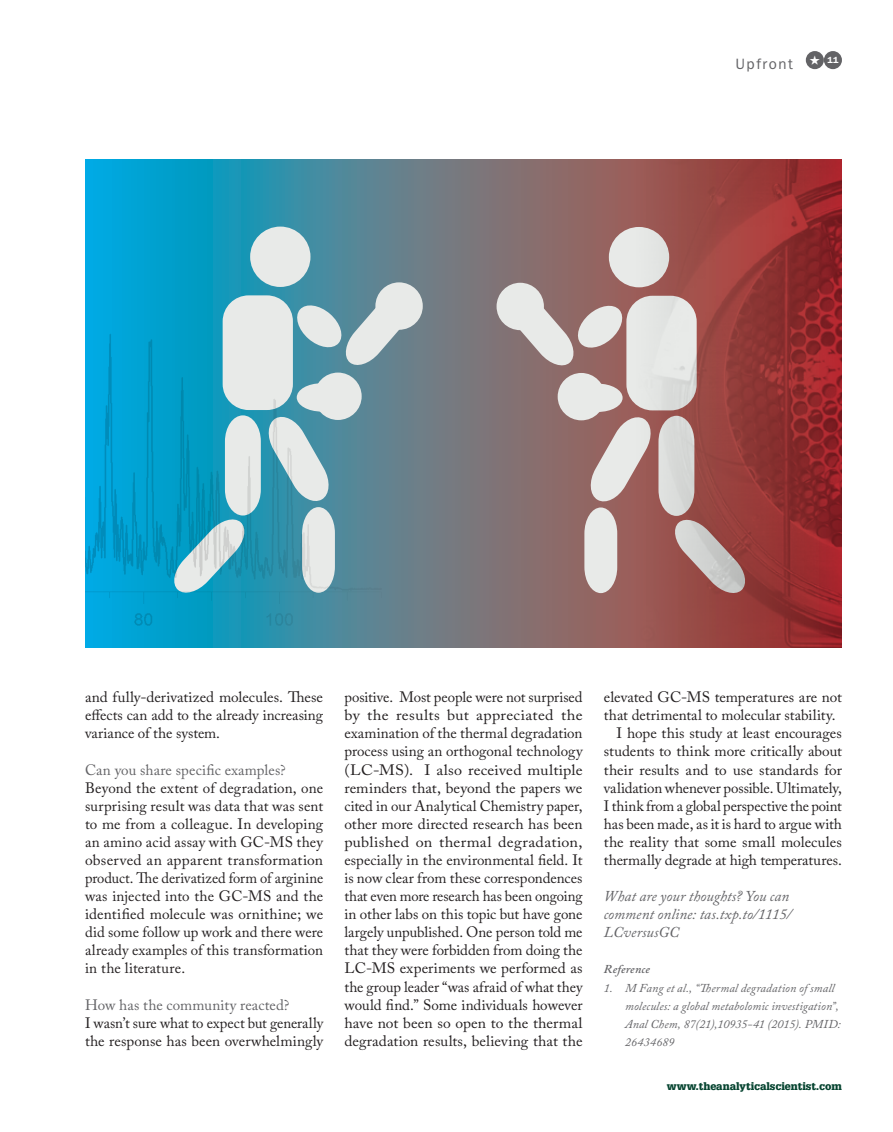
<style>
.page{position:relative;width:893px;height:1132px;background:#fff}
.page>*{position:absolute;margin:0;border:0;box-sizing:border-box;transform-origin:0 0}
.t1{font:15px/18px "Adobe Caslon Pro";color:#231f20;text-align:justify}
.t2{font:italic 15px/18.1px "Adobe Caslon Pro";letter-spacing:.005em;color:#636366}
.t3{font:15px "Adobe Caslon Pro";letter-spacing:.005em;color:#636366}
.t4{font:15px "ITC Franklin Gothic Std";letter-spacing:.105em;color:#636366}
.t5{font:italic 12px/18px "Adobe Caslon Pro";letter-spacing:.01em;color:#636366}
.t6{font:italic 600 12px "Adobe Caslon Pro";letter-spacing:.015em;color:#636366}
.t7{font:900 10.5px "Glypha LT Std";color:#064430}
.t8{font:600 9px "ITC Franklin Gothic Std";color:#fff}
</style>
<div class="page">
<div style="left:824px;top:51px;width:18px;height:18px;background:#636366;border-radius:50%"></div>
<div style="left:806px;top:51px;width:18px;height:18px;background:#636366;border-radius:50%"></div>
<div style="left:85px;top:159px;width:757px;height:488px;background:#767a81"></div>
<img style="left:85px;top:159px;width:336px;height:488px">
<img style="left:480px;top:159px;width:362px;height:488px">
<p class="t4" style="left:735px;top:55px;width:59px">Upfront</p>
<p class="t8" style="left:827px;top:55px;width:13px">11</p>
<p class="t1" style="left:85px;top:687px;width:240px">and fully-derivatized molecules. These effects can add to the already increasing variance of the system.</p>
<p class="t3" style="left:85px;top:760px;width:202px">Can you share specific examples?</p>
<p class="t1" style="left:85px;top:778px;width:240px">Beyond the extent of degradation, one surprising result was data that was sent to me from a colleague. In developing an amino acid assay with GC-MS they observed an apparent transformation product. The derivatized form of arginine was injected into the GC-MS and the identified molecule was ornithine; we did some follow up work and there were already examples of this transformation in the literature.</p>
<p class="t3" style="left:85px;top:995px;width:206px">How has the community reacted?</p>
<p class="t1" style="left:85px;top:1013px;width:240px">I wasn’t sure what to expect but generally the response has been overwhelmingly</p>
<p class="t1" style="left:344px;top:687px;width:240px">positive. Most people were not surprised by the results but appreciated the examination of the thermal degradation process using an orthogonal technology (LC-MS). I also received multiple reminders that, beyond the papers we cited in our Analytical Chemistry paper, other more directed research has been published on thermal degradation, especially in the environmental field. It is now clear from these correspondences that even more research has been ongoing in other labs on this topic but have gone largely unpublished. One person told me that they were forbidden from doing the LC-MS experiments we performed as the group leader “was afraid of what they would find.” Some individuals however have not been so open to the thermal degradation results, believing that the</p>
<p class="t1" style="left:604px;top:687px;width:240px">elevated GC-MS temperatures are not</p>
<p class="t1" style="left:604px;top:705px;width:233px">that detrimental to molecular stability.</p>
<p class="t1" style="left:617px;top:724px;width:227px">I hope this study at least encourages</p>
<p class="t1" style="left:604px;top:742px;width:240px">students to think more critically about</p>
<p class="t1" style="left:604px;top:760px;width:240px">their results and to use standards for</p>
<p class="t1" style="left:604px;top:778px;width:240px">validation whenever possible. Ultimately,</p>
<p class="t1" style="left:604px;top:796px;width:240px">I think from a global perspective the point</p>
<p class="t1" style="left:604px;top:814px;width:240px">has been made, as it is hard to argue with</p>
<p class="t1" style="left:604px;top:832px;width:240px">the reality that some small molecules</p>
<p class="t1" style="left:604px;top:850px;width:240px">thermally degrade at high temperatures.</p>
<p class="t2" style="left:604px;top:886px;width:190px">What are your thoughts? You can comment online: tas.txp.to/1115/<br>LCversusGC</p>
<p class="t6" style="left:604px;top:961px;width:48px">Reference</p>
<p class="t5" style="left:625px;top:978px;width:217px;text-indent:-21px">1. M Fang et al., “Thermal degradation of small molecules: a global metabolomic investigation”, Anal Chem, 87(21),10935-41 (2015). PMID:<br>26434689</p>
<p class="t7" style="left:667px;top:1078px;width:177px">www.theanalyticalscientist.com</p>
</div>
